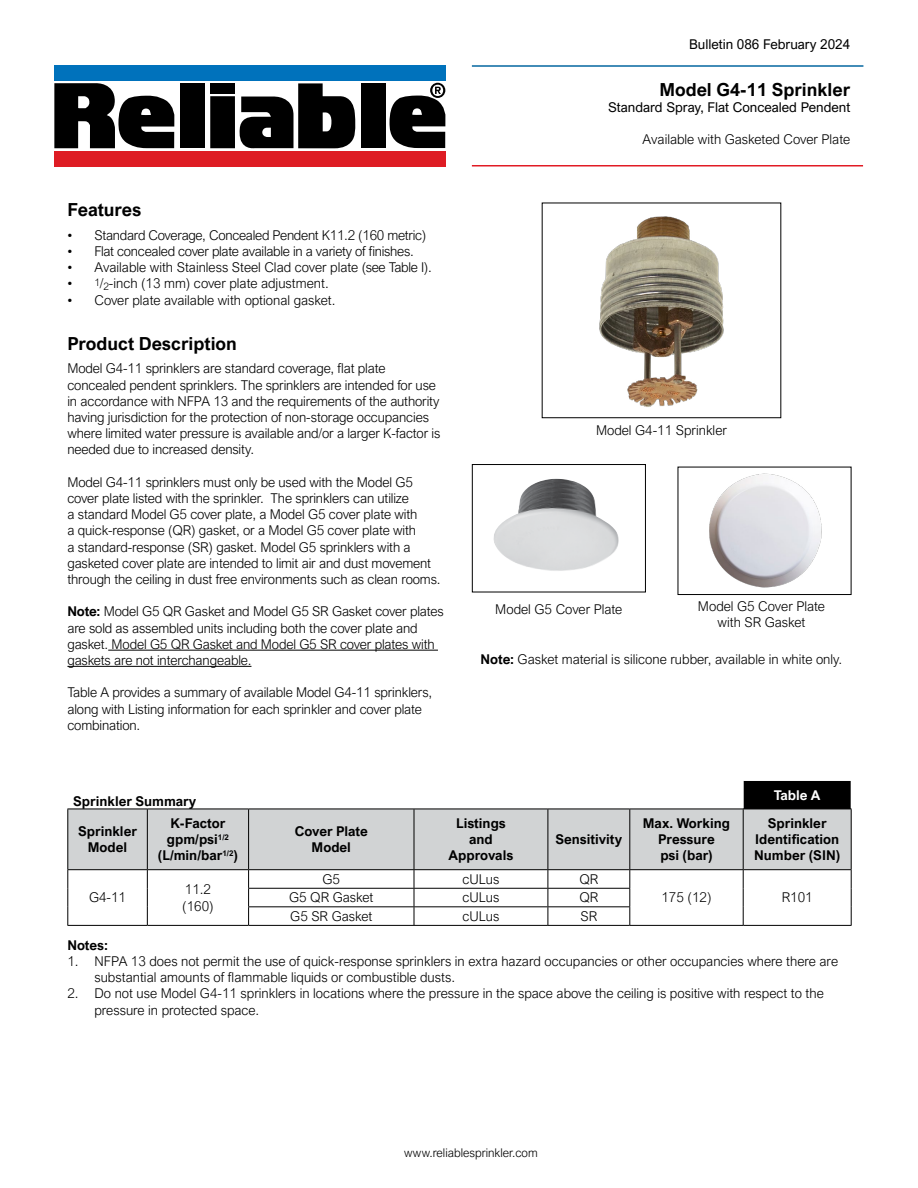
<style>
.page{position:relative;width:918px;height:1188px;background:#fff}
.page>*{position:absolute;margin:0;border:0;box-sizing:border-box;transform-origin:0 0}
.t1{font:700 18px "Arial Nova";color:#000}
.t2{font:300 13.5px/16.2px "Arial Nova";letter-spacing:-.01em;color:#000}
.t3{font:700 13.5px/16.2px "Arial Nova";color:#000;text-align:center}
.t4{font:13.5px "Arial Nova";color:#000}
.t5{font:700 13.5px "Arial Nova";color:#fff}
.t6{font:300 12px "Arial Nova";color:#000}
.s1{font-weight:700}
</style>
<div class="page">
<hr style="left:108px;top:650px;width:330px;height:1px;background:#000">
<hr style="left:67px;top:666px;width:184px;height:1px;background:#000">
<div style="left:743px;top:780px;width:108px;height:29px;background:#000"></div>
<div style="left:68px;top:810px;width:783px;height:59px;background:#d1d3d4"></div>
<hr style="left:147px;top:809px;width:1px;height:60px;background:#000">
<hr style="left:248px;top:809px;width:1px;height:60px;background:#000">
<hr style="left:414px;top:809px;width:1px;height:60px;background:#000">
<hr style="left:548px;top:809px;width:1px;height:60px;background:#000">
<hr style="left:629px;top:809px;width:1px;height:60px;background:#000">
<hr style="left:67px;top:869px;width:80px;height:1px;background:#000">
<hr style="left:147px;top:869px;width:102px;height:1px;background:#000">
<hr style="left:249px;top:869px;width:165px;height:1px;background:#000">
<hr style="left:414px;top:869px;width:134px;height:1px;background:#000">
<hr style="left:548px;top:869px;width:82px;height:1px;background:#000">
<hr style="left:630px;top:869px;width:113px;height:1px;background:#000">
<hr style="left:248px;top:888px;width:166px;height:1px;background:#000">
<hr style="left:414px;top:888px;width:134px;height:1px;background:#000">
<hr style="left:548px;top:888px;width:82px;height:1px;background:#000">
<svg style="left:67px;top:870px;width:1px;height:55px"></svg>
<svg style="left:147px;top:870px;width:1px;height:55px"></svg>
<hr style="left:248px;top:906px;width:166px;height:1px;background:#000">
<svg style="left:248px;top:870px;width:1px;height:55px"></svg>
<hr style="left:414px;top:906px;width:134px;height:1px;background:#000">
<svg style="left:414px;top:870px;width:1px;height:55px"></svg>
<hr style="left:548px;top:906px;width:82px;height:1px;background:#000">
<svg style="left:548px;top:870px;width:1px;height:55px"></svg>
<svg style="left:629px;top:870px;width:1px;height:55px"></svg>
<hr style="left:67px;top:925px;width:80px;height:1px;background:#000">
<hr style="left:147px;top:925px;width:102px;height:1px;background:#000">
<hr style="left:249px;top:925px;width:165px;height:1px;background:#000">
<hr style="left:414px;top:925px;width:134px;height:1px;background:#000">
<hr style="left:548px;top:925px;width:82px;height:1px;background:#000">
<hr style="left:630px;top:925px;width:113px;height:1px;background:#000">
<hr style="left:743px;top:780px;width:109px;height:1px;background:#fff">
<svg style="left:743px;top:781px;width:1px;height:28px"></svg>
<hr style="left:67px;top:809px;width:80px;height:1px;background:#000">
<hr style="left:67px;top:809px;width:1px;height:60px;background:#000">
<hr style="left:147px;top:809px;width:102px;height:1px;background:#000">
<hr style="left:249px;top:809px;width:165px;height:1px;background:#000">
<hr style="left:414px;top:809px;width:134px;height:1px;background:#000">
<hr style="left:548px;top:809px;width:82px;height:1px;background:#000">
<hr style="left:630px;top:809px;width:113px;height:1px;background:#000">
<hr style="left:743px;top:809px;width:109px;height:1px;background:#000">
<hr style="left:743px;top:809px;width:1px;height:60px;background:#000">
<hr style="left:851px;top:809px;width:1px;height:60px;background:#000">
<hr style="left:743px;top:869px;width:109px;height:1px;background:#000">
<svg style="left:743px;top:870px;width:1px;height:55px"></svg>
<svg style="left:851px;top:870px;width:1px;height:55px"></svg>
<hr style="left:743px;top:925px;width:109px;height:1px;background:#000">
<img style="left:493px;top:479px;width:126px;height:92px">
<div style="left:472px;top:464px;width:174px;height:128px;border:1px solid #000"></div>
<img style="left:682px;top:466px;width:166px;height:122px">
<img style="left:599px;top:216px;width:125px;height:191px">
<hr style="left:472px;top:65px;width:391px;height:2px;background:#0467a0">
<hr style="left:472px;top:165px;width:391px;height:1px;background:#e11b24">
<svg style="left:55px;top:83px;width:119px;height:65px"></svg>
<div style="left:180px;top:83px;width:25px;height:65px;background:#000"></div>
<div style="left:210px;top:96px;width:25px;height:52px;background:#000"></div>
<div style="left:210px;top:83px;width:25px;height:10px;background:#000"></div>
<div style="left:361px;top:84px;width:24px;height:64px;background:#000"></div>
<svg style="left:239px;top:83px;width:117px;height:66px"></svg>
<svg style="left:389px;top:83px;width:56px;height:65px"></svg>
<div style="left:55px;top:151px;width:390px;height:15px;background:#de1c24"></div>
<div style="left:55px;top:65px;width:390px;height:15px;background:#0072bc"></div>
<p class="t4" style="left:689px;top:36px;width:163px">Bulletin 086 February 2024</p>
<h1 class="t1" style="left:67px;top:199px;width:75px">Features</h1>
<p class="t2" style="left:67px;top:227px;width:361px">• Standard Coverage, Concealed Pendent K11.2 (160 metric)</p>
<p class="t2" style="left:67px;top:243px;width:348px">• Flat concealed cover plate available in a variety of finishes.</p>
<p class="t2" style="left:67px;top:259px;width:366px">• Available with Stainless Steel Clad cover plate (see Table I).</p>
<p class="t2" style="left:67px;top:276px;width:263px">• <sup>1</sup>/<sub>2</sub>-inch (13 mm) cover plate adjustment.</p>
<p class="t2" style="left:67px;top:292px;width:270px">• Cover plate available with optional gasket.</p>
<h1 class="t1" style="left:67px;top:333px;width:171px">Product Description</h1>
<p class="t2" style="left:67px;top:361px;width:375px">Model G4-11 sprinklers are standard coverage, flat plate concealed pendent sprinklers. The sprinklers are intended for use in accordance with NFPA 13 and the requirements of the authority having jurisdiction for the protection of non-storage occupancies where limited water pressure is available and/or a larger K-factor is needed due to increased density.</p>
<p class="t2" style="left:67px;top:474px;width:375px">Model G4-11 sprinklers must only be used with the Model G5 cover plate listed with the sprinkler. The sprinklers can utilize<br>a standard Model G5 cover plate, a Model G5 cover plate with<br>a quick-response (QR) gasket, or a Model G5 cover plate with<br>a standard-response (SR) gasket. Model G5 sprinklers with a gasketed cover plate are intended to limit air and dust movement through the ceiling in dust free environments such as clean rooms.</p>
<p class="t2" style="left:67px;top:604px;width:378px"><span class="s1">Note:</span> Model G5 QR Gasket and Model G5 SR Gasket cover plates are sold as assembled units including both the cover plate and gasket. Model G5 QR Gasket and Model G5 SR cover plates with gaskets are not interchangeable.</p>
<p class="t2" style="left:67px;top:685px;width:366px">Table A provides a summary of available Model G4-11 sprinklers, along with Listing information for each sprinkler and cover plate combination.</p>
<p class="t3" style="left:73px;top:793px;width:125px">Sprinkler Summary</p>
<h1 class="t1" style="left:659px;top:79px;width:192px">Model G4-11 Sprinkler</h1>
<p class="t4" style="left:608px;top:99px;width:244px">Standard Spray, Flat Concealed Pendent</p>
<p class="t2" style="left:643px;top:131px;width:209px">Available with Gasketed Cover Plate</p>
<p class="t2" style="left:596px;top:422px;width:133px">Model G4-11 Sprinkler</p>
<p class="t2" style="left:495px;top:601px;width:129px">Model G5 Cover Plate</p>
<p class="t2" style="left:698px;top:598px;width:129px;text-align:center">Model G5 Cover Plate with SR Gasket</p>
<p class="t2" style="left:481px;top:651px;width:363px"><span class="s1">Note:</span> Gasket material is silicone rubber, available in white only.</p>
<p class="t5" style="left:774px;top:787px;width:48px">Table A</p>
<p class="t3" style="left:78px;top:823px;width:60px">Sprinkler<br>Model</p>
<p class="t3" style="left:158px;top:815px;width:82px">K-Factor gpm/psi<sup>1/2 </sup>(L/min/bar<sup>1/2</sup>)</p>
<p class="t3" style="left:295px;top:823px;width:75px">Cover Plate<br>Model</p>
<p class="t3" style="left:449px;top:815px;width:66px">Listings and<br>Approvals</p>
<p class="t3" style="left:555px;top:831px;width:68px">Sensitivity</p>
<p class="t3" style="left:643px;top:815px;width:89px">Max. Working<br>Pressure<br>psi (bar)</p>
<p class="t3" style="left:754px;top:815px;width:87px">Sprinkler<br>Identification<br>Number (SIN)</p>
<p class="t2" style="left:89px;top:890px;width:39px">G4-11</p>
<p class="t2" style="left:182px;top:881px;width:33px">11.2 (160)</p>
<p class="t2" style="left:323px;top:871px;width:19px">G5</p>
<p class="t2" style="left:462px;top:871px;width:39px">cULus</p>
<p class="t2" style="left:579px;top:871px;width:20px">QR</p>
<p class="t2" style="left:289px;top:890px;width:86px">G5 QR Gasket</p>
<p class="t2" style="left:462px;top:890px;width:39px">cULus</p>
<p class="t2" style="left:579px;top:890px;width:20px">QR</p>
<p class="t2" style="left:661px;top:890px;width:52px">175 (12)</p>
<p class="t2" style="left:782px;top:890px;width:33px">R101</p>
<p class="t2" style="left:290px;top:908px;width:84px">G5 SR Gasket</p>
<p class="t2" style="left:462px;top:908px;width:39px">cULus</p>
<p class="t2" style="left:580px;top:908px;width:18px">SR</p>
<p class="t3" style="left:67px;top:937px;width:42px">Notes:</p>
<p class="t2" style="left:94px;top:953px;width:745px;text-indent:-27px">1. NFPA 13 does not permit the use of quick-response sprinklers in extra hazard occupancies or other occupancies where there are substantial amounts of flammable liquids or combustible dusts.</p>
<p class="t2" style="left:94px;top:985px;width:731px;text-indent:-27px">2. Do not use Model G4-11 sprinklers in locations where the pressure in the space above the ceiling is positive with respect to the pressure in protected space.</p>
<p class="t6" style="left:404px;top:1146px;width:135px">www.reliablesprinkler.com</p>
</div>
